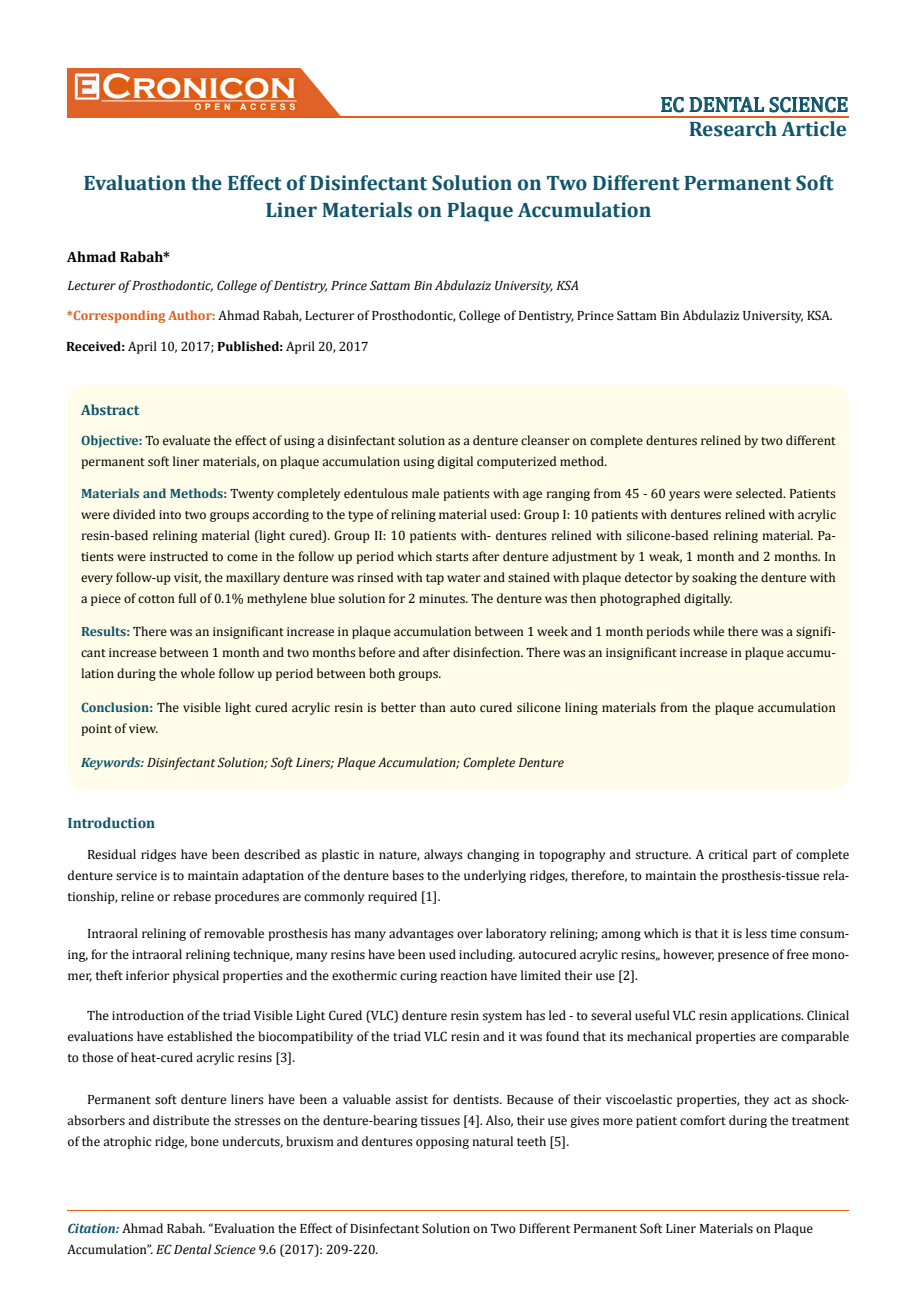
<style>
.page{position:relative;width:917px;height:1316px;background:#fff}
.page>*{position:absolute;margin:0;border:0;box-sizing:border-box;transform-origin:0 0}
.t1{font:700 36px "Copperplate Gothic";color:#fff}
.t2{font:700 21px/27px "Cambria";color:#0e546a;text-align:center}
.t3{font:21px "Cambria";color:#0e546a}
.t4{font:700 15px "Cambria";color:#0e546a}
.t5{font:700 15px "Cambria";color:#000}
.t6{font:13.5px/21px "Cambria";color:#000;text-align:justify}
.t7{font:italic 13.5px "Cambria";color:#000}
.t8{font:700 9px "Arial";letter-spacing:.4em;color:#fff}
.s1{font-weight:700;color:#e05d1a}
.s2{font-weight:700}
.s3{font-weight:700;color:#0e546a}
.s4{font-weight:700;font-style:italic;color:#0e546a}
.s5{font-style:italic}
</style>
<div class="page">
<div style="left:67px;top:68px;width:290px;height:49px;background:#e06228"></div>
<svg style="left:300px;top:68px;width:57px;height:48px"></svg>
<img style="left:75px;top:73px;width:24px;height:27px">
<div style="left:102px;top:77px;width:195px;height:21px;background:#df5d11"></div>
<div style="left:194px;top:103px;width:103px;height:8px;background:#df5d11"></div>
<svg style="left:661px;top:97px;width:186px;height:15px"></svg>
<hr style="left:102px;top:100px;width:194px;height:1px;background:#fff">
<hr style="left:279px;top:116px;width:569px;height:1px;background:#e05d1a">
<hr style="left:67px;top:1210px;width:782px;height:1px;background:#e05d1a">
<div style="left:67px;top:385px;width:782px;height:404px;background:#fffde9;border-radius:18px"></div>
<h1 class="t1" style="left:102px;top:66px;width:196px">Cronicon</h1>
<p class="t8" style="left:194px;top:100px;width:103px">OPEN ACCESS</p>
<h2 class="t3" style="left:660px;top:92px;width:189px">EC DENTAL SCIENCE</h2>
<h2 class="t2" style="left:688px;top:115px;width:160px">Research Article</h2>
<h2 class="t2" style="left:84px;top:169px;width:751px">Evaluation the Effect of Disinfectant Solution on Two Different Permanent Soft<br>Liner Materials on Plaque Accumulation</h2>
<p class="t5" style="left:67px;top:246px;width:104px">Ahmad Rabah*</p>
<p class="t7" style="left:67px;top:275px;width:513px">Lecturer of Prosthodontic, College of Dentistry, Prince Sattam Bin Abdulaziz University, KSA</p>
<p class="t6" style="left:67px;top:304px;width:767px"><span class="s1">*Corresponding Author:</span> Ahmad Rabah, Lecturer of Prosthodontic, College of Dentistry, Prince Sattam Bin Abdulaziz University, KSA.</p>
<p class="t6" style="left:66px;top:336px;width:304px"><span class="s2">Received:</span> April 10, 2017; <span class="s2">Published:</span> April 20, 2017</p>
<p class="t4" style="left:81px;top:399px;width:60px">Abstract</p>
<p class="t6" style="left:81px;top:430px;width:756px"><span class="s3">Objective:</span> To evaluate the effect of using a disinfectant solution as a denture cleanser on complete dentures relined by two different permanent soft liner materials, on plaque accumulation using digital computerized method.</p>
<p class="t6" style="left:81px;top:483px;width:756px"><span class="s3">Materials and Methods:</span> Twenty completely edentulous male patients with age ranging from 45 - 60 years were selected. Patients were divided into two groups according to the type of relining material used: Group I: 10 patients with dentures relined with acrylic resin-based relining material (light cured). Group II: 10 patients with- dentures relined with silicone-based relining material. Pa&shy;tients were instructed to come in the follow up period which starts after denture adjustment by 1 weak, 1 month and 2 months. In every follow-up visit, the maxillary denture was rinsed with tap water and stained with plaque detector by soaking the denture with a piece of cotton full of 0.1% methylene blue solution for 2 minutes. The denture was then photographed digitally.</p>
<p class="t6" style="left:81px;top:621px;width:756px"><span class="s3">Results:</span> There was an insignificant increase in plaque accumulation between 1 week and 1 month periods while there was a signifi&shy;cant increase between 1 month and two months before and after disinfection. There was an insignificant increase in plaque accumu&shy;lation during the whole follow up period between both groups.</p>
<p class="t6" style="left:81px;top:697px;width:756px"><span class="s3">Conclusion:</span> The visible light cured acrylic resin is better than auto cured silicone lining materials from the plaque accumulation point of view.</p>
<p class="t7" style="left:81px;top:752px;width:484px"><span class="s3">Keywords:</span> Disinfectant Solution; Soft Liners; Plaque Accumulation; Complete Denture</p>
<p class="t4" style="left:67px;top:812px;width:89px">Introduction</p>
<p class="t6" style="left:67px;top:843px;width:783px;text-indent:19px">Residual ridges have been described as plastic in nature, always changing in topography and structure. A critical part of complete denture service is to maintain adaptation of the denture bases to the underlying ridges, therefore, to maintain the prosthesis-tissue rela&shy;tionship, reline or rebase procedures are commonly required [1].</p>
<p class="t6" style="left:67px;top:923px;width:783px;text-indent:19px">Intraoral relining of removable prosthesis has many advantages over laboratory relining; among which is that it is less time consum&shy;ing, for the intraoral relining technique, many resins have been used including. autocured acrylic resins„ however, presence of free mono&shy;mer, theft inferior physical properties and the exothermic curing reaction have limited their use [2].</p>
<p class="t6" style="left:67px;top:1004px;width:783px;text-indent:19px">The introduction of the triad Visible Light Cured (VLC) denture resin system has led - to several useful VLC resin applications. Clinical evaluations have established the biocompatibility of the triad VLC resin and it was found that its mechanical properties are comparable to those of heat-cured acrylic resins [3].</p>
<p class="t6" style="left:67px;top:1088px;width:783px;text-indent:19px">Permanent soft denture liners have been a valuable assist for dentists. Because of their viscoelastic properties, they act as shock&shy;absorbers and distribute the stresses on the denture-bearing tissues [4]. Also, their use gives more patient comfort during the treatment of the atrophic ridge, bone undercuts, bruxism and dentures opposing natural teeth [5].</p>
<p class="t6" style="left:67px;top:1217px;width:747px"><span class="s4">Citation:</span> Ahmad Rabah. “Evaluation the Effect of Disinfectant Solution on Two Different Permanent Soft Liner Materials on Plaque<br>Accumulation”. <span class="s5">EC Dental Science</span> 9.6 (2017): 209-220.</p>
</div>
